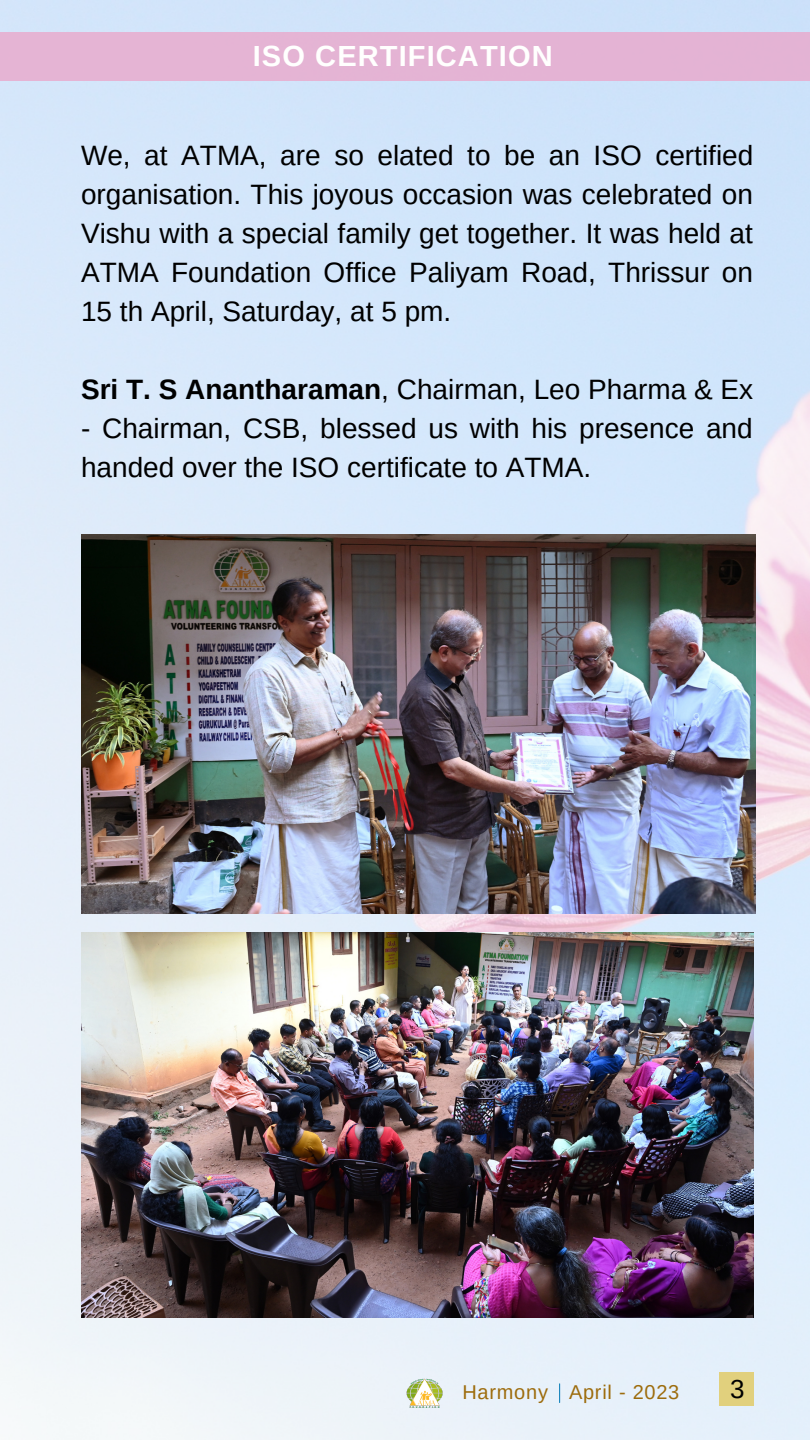
<style>
.page{position:relative;width:810px;height:1440px;background:#fff}
.page>*{position:absolute;margin:0;border:0;box-sizing:border-box;transform-origin:0 0}
.t1{font:700 29.1px "Arimo";letter-spacing:.04em;color:#fffffe}
.t2{font:28px/39px "Arimo";color:#000;text-align:justify}
.t3{font:26px "Arimo";color:#000}
.t4{font:20px "Arimo";letter-spacing:.035em;color:#9d6c0d}
.s1{font-weight:700}
</style>
<div class="page">
<img style="left:0;top:0;width:810px;height:1440px">
<img style="left:405px;top:1379px;width:39px;height:29px">
<div style="left:719px;top:1372px;width:35px;height:33px;background:#e1d07d"></div>
<div style="left:0;top:33px;width:810px;height:48px;background:#e4b3d4"></div>
<svg style="left:559px;top:1384px;width:1px;height:19px"></svg>
<img style="left:81px;top:534px;width:674px;height:380px">
<img style="left:81px;top:933px;width:673px;height:384px">
<p class="t1" style="left:253px;top:40px;width:301px">ISO CERTIFICATION</p>
<p class="t2" style="left:81px;top:136px;width:674px">We, at ATMA, are so elated to be an ISO certified organisation. This joyous occasion was celebrated on Vishu with a special family get together. It was held at ATMA Foundation Office Paliyam Road, Thrissur on 15 th April, Saturday, at 5 pm.</p>
<p class="t2" style="left:81px;top:370px;width:674px"><span class="s1">Sri T. S Anantharaman</span>, Chairman, Leo Pharma &amp; Ex</p>
<p class="t2" style="left:81px;top:409px;width:673px">- Chairman, CSB, blessed us with his presence and handed over the ISO certificate to ATMA.</p>
<p class="t4" style="left:462px;top:1381px;width:87px">Harmony</p>
<p class="t4" style="left:569px;top:1381px;width:112px">April - 2023</p>
<p class="t3" style="left:730px;top:1375px;width:16px">3</p>
</div>
